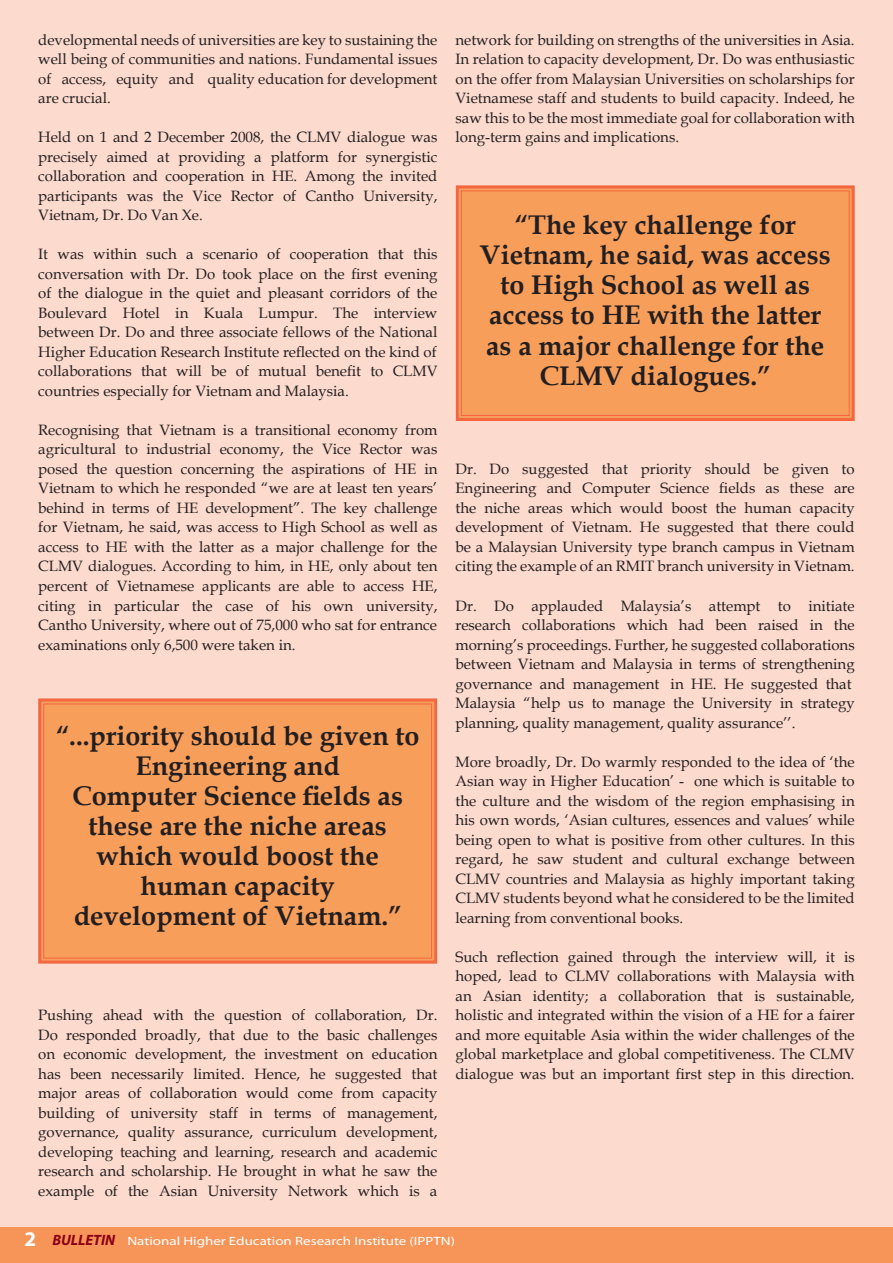
<style>
.page{position:relative;width:893px;height:1263px;background:#fcdacd}
.page>*{position:absolute;margin:0;border:0;box-sizing:border-box;transform-origin:0 0}
.t1{font:700 27px/30px "Book Antiqua";color:#231f20;text-align:center}
.t2{font:15px/19.5px "Book Antiqua";color:#231f20;text-align:justify}
.t3{font:12px "Myriad";color:#fff;scale:1.25 1}
.s1{font-weight:700;font-style:italic;font-size:15px;color:#8a0118}
</style>
<div class="page">
<div style="left:0;top:1227px;width:893px;height:36px;background:#f79559"></div>
<div style="left:38px;top:698px;width:400px;height:266px;background:#f89e5b"></div>
<div style="left:43px;top:703px;width:389px;height:255px;border:1px solid #f26640"></div>
<svg style="left:455px;top:185px;width:400px;height:236px;background:#f79959"></svg>
<div style="left:461px;top:190px;width:389px;height:226px;border:1px solid #f26640"></div>
<p class="t2" style="left:38px;top:30px;width:401px">developmental needs of universities are key to sustaining the well being of communities and nations. Fundamental issues of access, equity and quality education for development are crucial.</p>
<p class="t2" style="left:38px;top:127px;width:401px">Held on 1 and 2 December 2008, the CLMV dialogue was precisely aimed at providing a platform for synergistic</p>
<p class="t2" style="left:38px;top:166px;width:401px">collaboration and cooperation in HE. Among the invited participants was the Vice Rector of Cantho University,</p>
<p class="t2" style="left:38px;top:205px;width:166px">Vietnam, Dr. Do Van Xe.</p>
<p class="t2" style="left:38px;top:244px;width:401px">It was within such a scenario of cooperation that this conversation with Dr. Do took place on the first evening of the dialogue in the quiet and pleasant corridors of the</p>
<p class="t2" style="left:38px;top:303px;width:401px">Boulevard Hotel in Kuala Lumpur. The interview between Dr. Do and three associate fellows of the National Higher Education Research Institute reflected on the kind of</p>
<p class="t2" style="left:38px;top:361px;width:401px">collaborations that will be of mutual benefit to CLMV countries especially for Vietnam and Malaysia.</p>
<p class="t2" style="left:38px;top:420px;width:401px">Recognising that Vietnam is a transitional economy from agricultural to industrial economy, the Vice Rector was posed the question concerning the aspirations of HE in</p>
<p class="t2" style="left:38px;top:478px;width:401px">Vietnam to which he responded “we are at least ten years’ behind in terms of HE development”. The key challenge for Vietnam, he said, was access to High School as well as</p>
<p class="t2" style="left:38px;top:537px;width:401px">access to HE with the latter as a major challenge for the CLMV dialogues. According to him, in HE, only about ten percent of Vietnamese applicants are able to access HE,</p>
<p class="t2" style="left:38px;top:595px;width:401px">citing in particular the case of his own university,</p>
<p class="t2" style="left:38px;top:615px;width:400px">Cantho University, where out of 75,000 who sat for entrance</p>
<p class="t2" style="left:38px;top:634px;width:259px">examinations only 6,500 were taken in.</p>
<p class="t1" style="left:56px;top:721px;width:365px">“...priority should be given to<br>Engineering and</p>
<p class="t1" style="left:72px;top:781px;width:332px">Computer Science fields as these are the niche areas which would boost the</p>
<p class="t1" style="left:141px;top:871px;width:196px">human capacity</p>
<p class="t1" style="left:74px;top:901px;width:329px">development of Vietnam.”</p>
<p class="t2" style="left:38px;top:1005px;width:401px">Pushing ahead with the question of collaboration, Dr.<br>Do responded broadly, that due to the basic challenges on economic development, the investment on education has been necessarily limited. Hence, he suggested that major areas of collaboration would come from capacity</p>
<p class="t2" style="left:38px;top:1102px;width:401px">building of university staff in terms of management,</p>
<p class="t2" style="left:38px;top:1122px;width:401px">governance, quality assurance, curriculum development,</p>
<p class="t2" style="left:38px;top:1141px;width:401px">developing teaching and learning, research and academic</p>
<p class="t2" style="left:38px;top:1161px;width:401px">research and scholarship. He brought in what he saw the</p>
<p class="t2" style="left:38px;top:1180px;width:401px">example of the Asian University Network which is a</p>
<p class="t2" style="left:455px;top:30px;width:401px">network for building on strengths of the universities in Asia.</p>
<p class="t2" style="left:455px;top:49px;width:401px">In relation to capacity development, Dr. Do was enthusiastic on the offer from Malaysian Universities on scholarships for Vietnamese staff and students to build capacity. Indeed, he saw this to be the most immediate goal for collaboration with long-term gains and implications.</p>
<p class="t1" style="left:480px;top:210px;width:352px">“The key challenge for<br>Vietnam, he said, was access to High School as well as</p>
<p class="t1" style="left:486px;top:300px;width:340px">access to HE with the latter as a major challenge for the<br>CLMV dialogues.”</p>
<p class="t2" style="left:455px;top:459px;width:401px">Dr. Do suggested that priority should be given to</p>
<p class="t2" style="left:455px;top:478px;width:401px">Engineering and Computer Science fields as these are the niche areas which would boost the human capacity</p>
<p class="t2" style="left:455px;top:517px;width:401px">development of Vietnam. He suggested that there could be a Malaysian University type branch campus in Vietnam</p>
<p class="t2" style="left:455px;top:556px;width:401px">citing the example of an RMIT branch university in Vietnam.</p>
<p class="t2" style="left:455px;top:595px;width:401px">Dr. Do applauded Malaysia’s attempt to initiate</p>
<p class="t2" style="left:455px;top:615px;width:401px">research collaborations which had been raised in the</p>
<p class="t2" style="left:455px;top:634px;width:401px">morning’s proceedings. Further, he suggested collaborations between Vietnam and Malaysia in terms of strengthening governance and management in HE. He suggested that</p>
<p class="t2" style="left:455px;top:693px;width:401px">Malaysia “help us to manage the University in strategy</p>
<p class="t2" style="left:455px;top:712px;width:341px">planning, quality management, quality assurance’’.</p>
<p class="t2" style="left:455px;top:751px;width:401px">More broadly, Dr. Do warmly responded to the idea of ‘the Asian way in Higher Education’ - one which is suitable to the culture and the wisdom of the region emphasising in his own words, ‘Asian cultures, essences and values’ while</p>
<p class="t2" style="left:455px;top:829px;width:401px">being open to what is positive from other cultures. In this</p>
<p class="t2" style="left:455px;top:849px;width:401px">regard, he saw student and cultural exchange between CLMV countries and Malaysia as highly important taking CLMV students beyond what he considered to be the limited learning from conventional books.</p>
<p class="t2" style="left:455px;top:946px;width:401px">Such reflection gained through the interview will, it is hoped, lead to CLMV collaborations with Malaysia with an Asian identity; a collaboration that is sustainable,</p>
<p class="t2" style="left:455px;top:1005px;width:401px">holistic and integrated within the vision of a HE for a fairer and more equitable Asia within the wider challenges of the global marketplace and global competitiveness. The CLMV dialogue was but an important first step in this direction.</p>
<p class="t3" style="left:52px;top:1235px;width:324px"><span class="s1">BULLETIN</span> National Higher Education Research Institute (IPPTN)</p>
</div>
